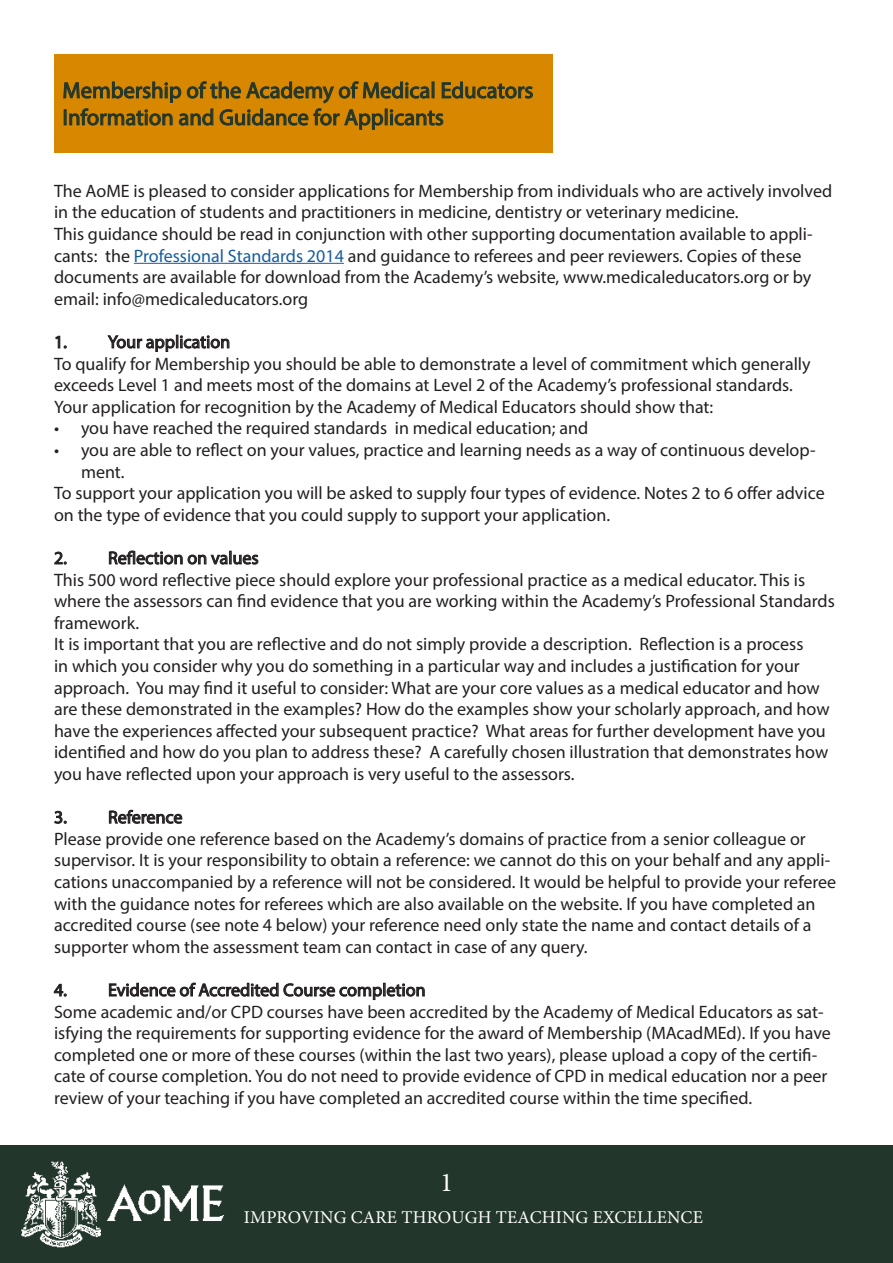
<style>
.page{position:relative;width:893px;height:1263px;background:#fff}
.page>*{position:absolute;margin:0;border:0;box-sizing:border-box;transform-origin:0 0}
.t1{font:27px "Minion Pro";color:#fff}
.t2{font:22.5px "Myriad Pro";color:#22362b}
.t3{font:18px/21.6px "Myriad Pro";color:#231f20}
.t4{font:18px "Minion Pro";letter-spacing:.01em;color:#fff}
.s1{color:#175d9e}
</style>
<div class="page">
<hr style="left:134px;top:263px;width:210px;height:1px;background:#175d9e">
<svg style="left:55px;top:335px;width:12px;height:14px"></svg>
<svg style="left:107px;top:334px;width:123px;height:18px"></svg>
<svg style="left:54px;top:551px;width:13px;height:14px"></svg>
<svg style="left:109px;top:550px;width:150px;height:15px"></svg>
<svg style="left:54px;top:810px;width:13px;height:14px"></svg>
<svg style="left:109px;top:809px;width:74px;height:15px"></svg>
<svg style="left:54px;top:983px;width:13px;height:14px"></svg>
<svg style="left:109px;top:982px;width:316px;height:19px"></svg>
<div style="left:54px;top:54px;width:499px;height:98px;background:#d78800"></div>
<svg style="left:63px;top:81px;width:470px;height:49px"></svg>
<div style="left:0;top:1145px;width:893px;height:118px;background:#22362b"></div>
<img style="left:21px;top:1161px;width:203px;height:87px">
<p class="t2" style="left:63px;top:76px;width:472px">Membership of the Academy of Medical Educators</p>
<p class="t2" style="left:63px;top:103px;width:383px">Information and Guidance for Applicants</p>
<p class="t3" style="left:54px;top:180px;width:780px">The AoME is pleased to consider applications for Membership from individuals who are actively involved in the education of students and practitioners in medicine, dentistry or veterinary medicine.</p>
<p class="t3" style="left:54px;top:223px;width:760px">This guidance should be read in conjunction with other supporting documentation available to appli&shy;cants: the <span class="s1">Professional Standards 2014</span> and guidance to referees and peer reviewers. Copies of these documents are available for download from the Academy’s website, www.medicaleducators.org or by email: info@medicaleducators.org</p>
<p class="t3" style="left:54px;top:331px;width:178px">1. Your application</p>
<p class="t3" style="left:54px;top:352px;width:758px">To qualify for Membership you should be able to demonstrate a level of commitment which generally exceeds Level 1 and meets most of the domains at Level 2 of the Academy’s professional standards.</p>
<p class="t3" style="left:54px;top:396px;width:661px">Your application for recognition by the Academy of Medical Educators should show that:</p>
<p class="t3" style="left:54px;top:417px;width:536px">• you have reached the required standards in medical education; and</p>
<p class="t3" style="left:81px;top:439px;width:736px;text-indent:-27px">• you are able to reflect on your values, practice and learning needs as a way of continuous develop&shy;ment.</p>
<p class="t3" style="left:54px;top:482px;width:772px">To support your application you will be asked to supply four types of evidence. Notes 2 to 6 offer advice on the type of evidence that you could supply to support your application.</p>
<p class="t3" style="left:54px;top:547px;width:206px">2. Reflection on values</p>
<p class="t3" style="left:54px;top:568px;width:782px">This 500 word reflective piece should explore your professional practice as a medical educator. This is where the assessors can find evidence that you are working within the Academy’s Professional Standards framework.</p>
<p class="t3" style="left:54px;top:633px;width:777px">It is important that you are reflective and do not simply provide a description. Reflection is a process<br>in which you consider why you do something in a particular way and includes a justification for your approach. You may find it useful to consider: What are your core values as a medical educator and how are these demonstrated in the examples? How do the examples show your scholarly approach, and how have the experiences affected your subsequent practice? What areas for further development have you identified and how do you plan to address these? A carefully chosen illustration that demonstrates how you have reflected upon your approach is very useful to the assessors.</p>
<p class="t3" style="left:54px;top:806px;width:130px">3. Reference</p>
<p class="t3" style="left:54px;top:828px;width:784px">Please provide one reference based on the Academy’s domains of practice from a senior colleague or supervisor. It is your responsibility to obtain a reference: we cannot do this on your behalf and any appli&shy;cations unaccompanied by a reference will not be considered. It would be helpful to provide your referee with the guidance notes for referees which are also available on the website. If you have completed an accredited course (see note 4 below) your reference need only state the name and contact details of a supporter whom the assessment team can contact in case of any query.</p>
<p class="t3" style="left:54px;top:979px;width:373px">4. Evidence of Accredited Course completion</p>
<p class="t3" style="left:54px;top:1000px;width:778px">Some academic and/or CPD courses have been accredited by the Academy of Medical Educators as sat&shy;isfying the requirements for supporting evidence for the award of Membership (MAcadMEd). If you have completed one or more of these courses (within the last two years), please upload a copy of the certifi&shy;cate of course completion. You do not need to provide evidence of CPD in medical education nor a peer review of your teaching if you have completed an accredited course within the time specified.</p>
<p class="t1" style="left:440px;top:1164px;width:14px">1</p>
<p class="t4" style="left:244px;top:1205px;width:461px">IMPROVING CARE THROUGH TEACHING EXCELLENCE</p>
</div>
